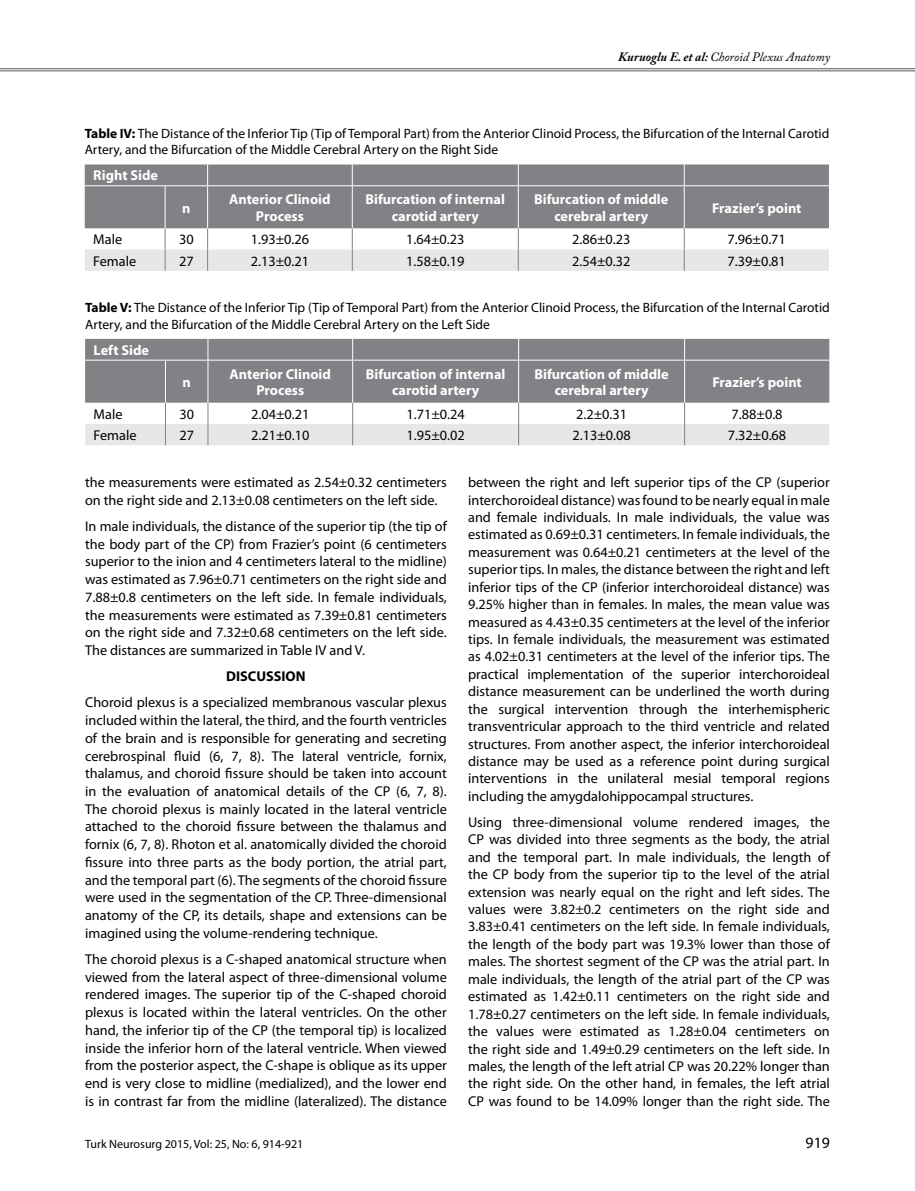
<style>
.page{position:relative;width:915px;height:1191px;background:#fff}
.page>*{position:absolute;margin:0;border:0;box-sizing:border-box;transform-origin:0 0}
.t1{font:15.75px "Myriad Pro";color:#000}
.t2{font:14.25px/17.4px "Myriad Pro";color:#000;text-align:justify}
.t3{font:700 14.25px/16.5px "Myriad Pro";color:#fff;text-align:center}
.t4{font:700 14.25px "Myriad Pro";color:#000}
.t5{font:13.5px/16.5px "Myriad Pro";color:#000}
.t6{font:italic 12.75px "Adobe Caslon Pro";color:#000}
.t7{font:12px "Myriad Pro";color:#000}
.s1{font-weight:700}
</style>
<div class="page">
<hr style="left:0;top:68px;width:914px;height:1px;background:#58595b">
<hr style="left:0;top:70px;width:914px;height:1px;background:#58595b">
<div style="left:85px;top:164px;width:743px;height:64px;background:#808285"></div>
<svg style="left:85px;top:228px;width:743px;height:43px"></svg>
<svg style="left:207px;top:164px;width:1px;height:21px"></svg>
<svg style="left:352px;top:164px;width:1px;height:21px"></svg>
<svg style="left:517px;top:164px;width:1px;height:21px"></svg>
<svg style="left:683px;top:164px;width:1px;height:21px"></svg>
<hr style="left:85px;top:185px;width:80px;height:1px;background:#fff">
<hr style="left:165px;top:185px;width:42px;height:1px;background:#fff">
<hr style="left:165px;top:186px;width:1px;height:42px;background:#fff">
<hr style="left:207px;top:185px;width:145px;height:1px;background:#fff">
<hr style="left:207px;top:186px;width:1px;height:42px;background:#fff">
<hr style="left:352px;top:185px;width:166px;height:1px;background:#fff">
<hr style="left:352px;top:186px;width:1px;height:42px;background:#fff">
<hr style="left:518px;top:185px;width:166px;height:1px;background:#fff">
<hr style="left:517px;top:186px;width:1px;height:42px;background:#fff">
<hr style="left:684px;top:185px;width:144px;height:1px;background:#fff">
<hr style="left:683px;top:186px;width:1px;height:42px;background:#fff">
<div style="left:85px;top:339px;width:744px;height:64px;background:#808285"></div>
<svg style="left:85px;top:403px;width:744px;height:42px"></svg>
<svg style="left:207px;top:339px;width:1px;height:21px"></svg>
<svg style="left:352px;top:339px;width:1px;height:21px"></svg>
<svg style="left:518px;top:339px;width:1px;height:21px"></svg>
<svg style="left:684px;top:339px;width:1px;height:21px"></svg>
<hr style="left:85px;top:360px;width:80px;height:1px;background:#fff">
<hr style="left:165px;top:360px;width:43px;height:1px;background:#fff">
<hr style="left:165px;top:360px;width:1px;height:43px;background:#fff">
<hr style="left:208px;top:360px;width:144px;height:1px;background:#fff">
<hr style="left:207px;top:360px;width:1px;height:43px;background:#fff">
<hr style="left:352px;top:360px;width:166px;height:1px;background:#fff">
<hr style="left:352px;top:360px;width:1px;height:43px;background:#fff">
<hr style="left:518px;top:360px;width:166px;height:1px;background:#fff">
<hr style="left:518px;top:360px;width:1px;height:43px;background:#fff">
<hr style="left:684px;top:360px;width:145px;height:1px;background:#fff">
<hr style="left:684px;top:360px;width:1px;height:43px;background:#fff">
<p class="t6" style="left:618px;top:49px;width:213px"><span class="s1">Kuruoglu E. et al:</span> Choroid Plexus Anatomy</p>
<p class="t5" style="left:85px;top:125px;width:745px"><span class="s1">Table IV:</span> The Distance of the Inferior Tip (Tip of Temporal Part) from the Anterior Clinoid Process, the Bifurcation of the Internal Carotid<br>Artery, and the Bifurcation of the Middle Cerebral Artery on the Right Side</p>
<p class="t3" style="left:93px;top:167px;width:66px">Right Side</p>
<p class="t3" style="left:182px;top:199px;width:10px">n</p>
<p class="t3" style="left:229px;top:191px;width:103px">Anterior Clinoid<br>Process</p>
<p class="t3" style="left:365px;top:191px;width:141px">Bifurcation of internal carotid artery</p>
<p class="t3" style="left:534px;top:191px;width:136px">Bifurcation of middle cerebral artery</p>
<p class="t3" style="left:711px;top:199px;width:91px">Frazier’s point</p>
<p class="t2" style="left:93px;top:230px;width:30px">Male</p>
<p class="t2" style="left:179px;top:230px;width:16px">30</p>
<p class="t2" style="left:251px;top:230px;width:60px">1.93±0.26</p>
<p class="t2" style="left:406px;top:230px;width:60px">1.64±0.23</p>
<p class="t2" style="left:572px;top:230px;width:60px">2.86±0.23</p>
<p class="t2" style="left:727px;top:230px;width:60px">7.96±0.71</p>
<p class="t2" style="left:93px;top:252px;width:44px">Female</p>
<p class="t2" style="left:179px;top:252px;width:16px">27</p>
<p class="t2" style="left:251px;top:252px;width:60px">2.13±0.21</p>
<p class="t2" style="left:406px;top:252px;width:60px">1.58±0.19</p>
<p class="t2" style="left:572px;top:252px;width:60px">2.54±0.32</p>
<p class="t2" style="left:727px;top:252px;width:60px">7.39±0.81</p>
<p class="t5" style="left:85px;top:299px;width:746px"><span class="s1">Table V:</span> The Distance of the Inferior Tip (Tip of Temporal Part) from the Anterior Clinoid Process, the Bifurcation of the Internal Carotid<br>Artery, and the Bifurcation of the Middle Cerebral Artery on the Left Side</p>
<p class="t3" style="left:94px;top:341px;width:57px">Left Side</p>
<p class="t3" style="left:182px;top:373px;width:10px">n</p>
<p class="t3" style="left:229px;top:365px;width:103px">Anterior Clinoid<br>Process</p>
<p class="t3" style="left:366px;top:365px;width:141px">Bifurcation of internal carotid artery</p>
<p class="t3" style="left:534px;top:365px;width:136px">Bifurcation of middle cerebral artery</p>
<p class="t3" style="left:712px;top:373px;width:91px">Frazier’s point</p>
<p class="t2" style="left:94px;top:405px;width:30px">Male</p>
<p class="t2" style="left:179px;top:405px;width:16px">30</p>
<p class="t2" style="left:251px;top:405px;width:60px">2.04±0.21</p>
<p class="t2" style="left:406px;top:405px;width:60px">1.71±0.24</p>
<p class="t2" style="left:576px;top:405px;width:52px">2.2±0.31</p>
<p class="t2" style="left:731px;top:405px;width:52px">7.88±0.8</p>
<p class="t2" style="left:94px;top:426px;width:44px">Female</p>
<p class="t2" style="left:179px;top:426px;width:16px">27</p>
<p class="t2" style="left:251px;top:426px;width:60px">2.21±0.10</p>
<p class="t2" style="left:406px;top:426px;width:60px">1.95±0.02</p>
<p class="t2" style="left:572px;top:426px;width:60px">2.13±0.08</p>
<p class="t2" style="left:727px;top:426px;width:60px">7.32±0.68</p>
<p class="t2" style="left:85px;top:473px;width:363px">the measurements were estimated as 2.54±0.32 centimeters on the right side and 2.13±0.08 centimeters on the left side.</p>
<p class="t2" style="left:85px;top:517px;width:363px">In male individuals, the distance of the superior tip (the tip of the body part of the CP) from Frazier’s point (6 centimeters superior to the inion and 4 centimeters lateral to the midline) was estimated as 7.96±0.71 centimeters on the right side and 7.88±0.8 centimeters on the left side. In female individuals, the measurements were estimated as 7.39±0.81 centimeters on the right side and 7.32±0.68 centimeters on the left side.<br>The distances are summarized in Table IV and V.</p>
<p class="t4" style="left:226px;top:667px;width:81px">DISCUSSION</p>
<p class="t2" style="left:85px;top:693px;width:363px">Choroid plexus is a specialized membranous vascular plexus included within the lateral, the third, and the fourth ventricles of the brain and is responsible for generating and secreting cerebrospinal fluid (6, 7, 8). The lateral ventricle, fornix, thalamus, and choroid fissure should be taken into account in the evaluation of anatomical details of the CP (6, 7, 8).<br>The choroid plexus is mainly located in the lateral ventricle attached to the choroid fissure between the thalamus and fornix (6, 7, 8). Rhoton et al. anatomically divided the choroid fissure into three parts as the body portion, the atrial part, and the temporal part (6). The segments of the choroid fissure were used in the segmentation of the CP. Three-dimensional anatomy of the CP, its details, shape and extensions can be imagined using the volume-rendering technique.</p>
<p class="t2" style="left:85px;top:950px;width:363px">The choroid plexus is a C-shaped anatomical structure when viewed from the lateral aspect of three-dimensional volume rendered images. The superior tip of the C-shaped choroid plexus is located within the lateral ventricles. On the other hand, the inferior tip of the CP (the temporal tip) is localized inside the inferior horn of the lateral ventricle. When viewed from the posterior aspect, the C-shape is oblique as its upper end is very close to midline (medialized), and the lower end is in contrast far from the midline (lateralized). The distance</p>
<p class="t2" style="left:468px;top:473px;width:363px">between the right and left superior tips of the CP (superior interchoroideal distance) was found to be nearly equal in male and female individuals. In male individuals, the value was estimated as 0.69±0.31 centimeters. In female individuals, the measurement was 0.64±0.21 centimeters at the level of the superior tips. In males, the distance between the right and left inferior tips of the CP (inferior interchoroideal distance) was 9.25% higher than in females. In males, the mean value was measured as 4.43±0.35 centimeters at the level of the inferior tips. In female individuals, the measurement was estimated as 4.02±0.31 centimeters at the level of the inferior tips. The practical implementation of the superior interchoroideal distance measurement can be underlined the worth during the surgical intervention through the interhemispheric transventricular approach to the third ventricle and related structures. From another aspect, the inferior interchoroideal distance may be used as a reference point during surgical interventions in the unilateral mesial temporal regions including the amygdalohippocampal structures.</p>
<p class="t2" style="left:468px;top:813px;width:363px">Using three-dimensional volume rendered images, the CP was divided into three segments as the body, the atrial and the temporal part. In male individuals, the length of the CP body from the superior tip to the level of the atrial extension was nearly equal on the right and left sides. The values were 3.82±0.2 centimeters on the right side and 3.83±0.41 centimeters on the left side. In female individuals, the length of the body part was 19.3% lower than those of males. The shortest segment of the CP was the atrial part. In male individuals, the length of the atrial part of the CP was estimated as 1.42±0.11 centimeters on the right side and 1.78±0.27 centimeters on the left side. In female individuals, the values were estimated as 1.28±0.04 centimeters on the right side and 1.49±0.29 centimeters on the left side. In males, the length of the left atrial CP was 20.22% longer than the right side. On the other hand, in females, the left atrial CP was found to be 14.09% longer than the right side. The</p>
<p class="t7" style="left:85px;top:1137px;width:220px">Turk Neurosurg 2015, Vol: 25, No: 6, 914-921</p>
<p class="t1" style="left:805px;top:1133px;width:26px">919</p>
</div>
